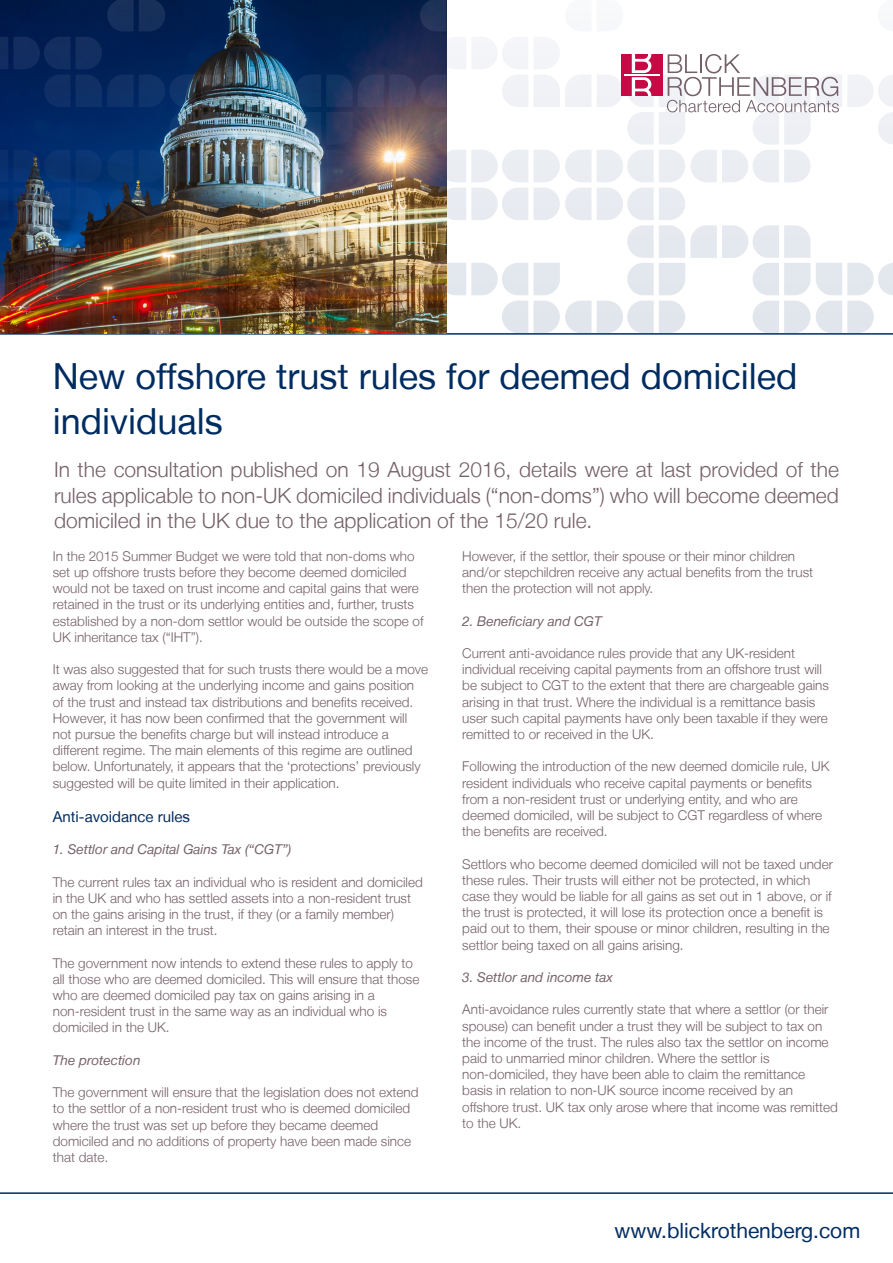
<style>
.page{position:relative;width:893px;height:1263px;background:#fff}
.page>*{position:absolute;margin:0;border:0;box-sizing:border-box;transform-origin:0 0}
.Heading{font:36px/45px "Helvetica Neue LT";color:#002c61}
.First_Paragraph{font:300 21px/25.5px "Helvetica Neue LT";color:#75606a;text-align:justify}
.t1{font:21px "Helvetica Neue LT";color:#002c61}
.Text{font:15px "Helvetica Neue LT";color:#002c61}
.Text-2{font:300 13.5px/16.2px "Helvetica Neue LT";color:#75606a}
.Text-3{font:italic 13.5px "Helvetica Neue LT";color:#75606a}
</style>
<div class="page">
<svg style="left:502px;top:40px;width:391px;height:293px"></svg>
<div style="left:621px;top:54px;width:41px;height:42px;background:#c60a45"></div>
<hr style="left:624px;top:75px;width:35px;height:1px;background:#fff">
<svg style="left:632px;top:54px;width:19px;height:42px"></svg>
<svg style="left:667px;top:54px;width:172px;height:58px"></svg>
<hr style="left:0;top:333px;width:893px;height:2px;background:#002c61">
<img style="left:0;top:0;width:44px;height:333px">
<img style="left:44px;top:0;width:402px;height:333px">
<hr style="left:0;top:1192px;width:893px;height:2px;background:#002c61">
<p class="Heading" style="left:53px;top:353px;width:746px">New offshore trust rules for deemed domiciled individuals</p>
<p class="First_Paragraph" style="left:54px;top:457px;width:786px">In the consultation published on 19 August 2016, details were at last provided of the rules applicable to non-UK domiciled individuals (“non-doms”) who will become deemed domiciled in the UK due to the application of the 15/20 rule.</p>
<p class="Text-2" style="left:53px;top:548px;width:372px">In the 2015 Summer Budget we were told that non-doms who set up offshore trusts before they become deemed domiciled would not be taxed on trust income and capital gains that were retained in the trust or its underlying entities and, further, trusts established by a non-dom settlor would be outside the scope of UK inheritance tax (“IHT”).</p>
<p class="Text-2" style="left:53px;top:661px;width:377px">It was also suggested that for such trusts there would be a move away from looking at the underlying income and gains position of the trust and instead tax distributions and benefits received.<br>However, it has now been confirmed that the government will not pursue the benefits charge but will instead introduce a different regime. The main elements of this regime are outlined below. Unfortunately, it appears that the ‘protections’ previously suggested will be quite limited in their application.</p>
<p class="Text" style="left:53px;top:807px;width:139px">Anti-avoidance rules</p>
<p class="Text-3" style="left:53px;top:841px;width:240px">1. Settlor and Capital Gains Tax (“CGT”)</p>
<p class="Text-2" style="left:53px;top:873px;width:372px">The current rules tax an individual who is resident and domiciled in the UK and who has settled assets into a non-resident trust on the gains arising in the trust, if they (or a family member) retain an interest in the trust.</p>
<p class="Text-2" style="left:53px;top:954px;width:368px">The government now intends to extend these rules to apply to all those who are deemed domiciled. This will ensure that those who are deemed domiciled pay tax on gains arising in a non-resident trust in the same way as an individual who is domiciled in the UK.</p>
<p class="Text-3" style="left:53px;top:1052px;width:89px">The protection</p>
<p class="Text-2" style="left:53px;top:1084px;width:367px">The government will ensure that the legislation does not extend to the settlor of a non-resident trust who is deemed domiciled where the trust was set up before they became deemed domiciled and no additions of property have been made since that date.</p>
<p class="Text-2" style="left:462px;top:548px;width:352px">However, if the settlor, their spouse or their minor children and/or stepchildren receive any actual benefits from the trust then the protection will not apply.</p>
<p class="Text-3" style="left:462px;top:613px;width:141px">2. Beneficiary and CGT</p>
<p class="Text-2" style="left:462px;top:645px;width:368px">Current anti-avoidance rules provide that any UK-resident individual receiving capital payments from an offshore trust will be subject to CGT to the extent that there are chargeable gains arising in that trust. Where the individual is a remittance basis user such capital payments have only been taxable if they were remitted to or received in the UK.</p>
<p class="Text-2" style="left:462px;top:758px;width:369px">Following the introduction of the new deemed domicile rule, UK resident individuals who receive capital payments or benefits from a non-resident trust or underlying entity, and who are deemed domiciled, will be subject to CGT regardless of where the benefits are received.</p>
<p class="Text-2" style="left:462px;top:855px;width:372px">Settlors who become deemed domiciled will not be taxed under these rules. Their trusts will either not be protected, in which case they would be liable for all gains as set out in 1 above, or if the trust is protected, it will lose its protection once a benefit is paid out to them, their spouse or minor children, resulting in the settlor being taxed on all gains arising.</p>
<p class="Text-3" style="left:462px;top:969px;width:152px">3. Settlor and income tax</p>
<p class="Text-2" style="left:462px;top:1001px;width:377px">Anti-avoidance rules currently state that where a settlor (or their spouse) can benefit under a trust they will be subject to tax on the income of the trust. The rules also tax the settlor on income paid to unmarried minor children. Where the settlor is non-domiciled, they have been able to claim the remittance basis in relation to non-UK source income received by an offshore trust. UK tax only arose where that income was remitted to the UK.</p>
<p class="t1" style="left:615px;top:1218px;width:247px">www.blickrothenberg.com</p>
</div>
